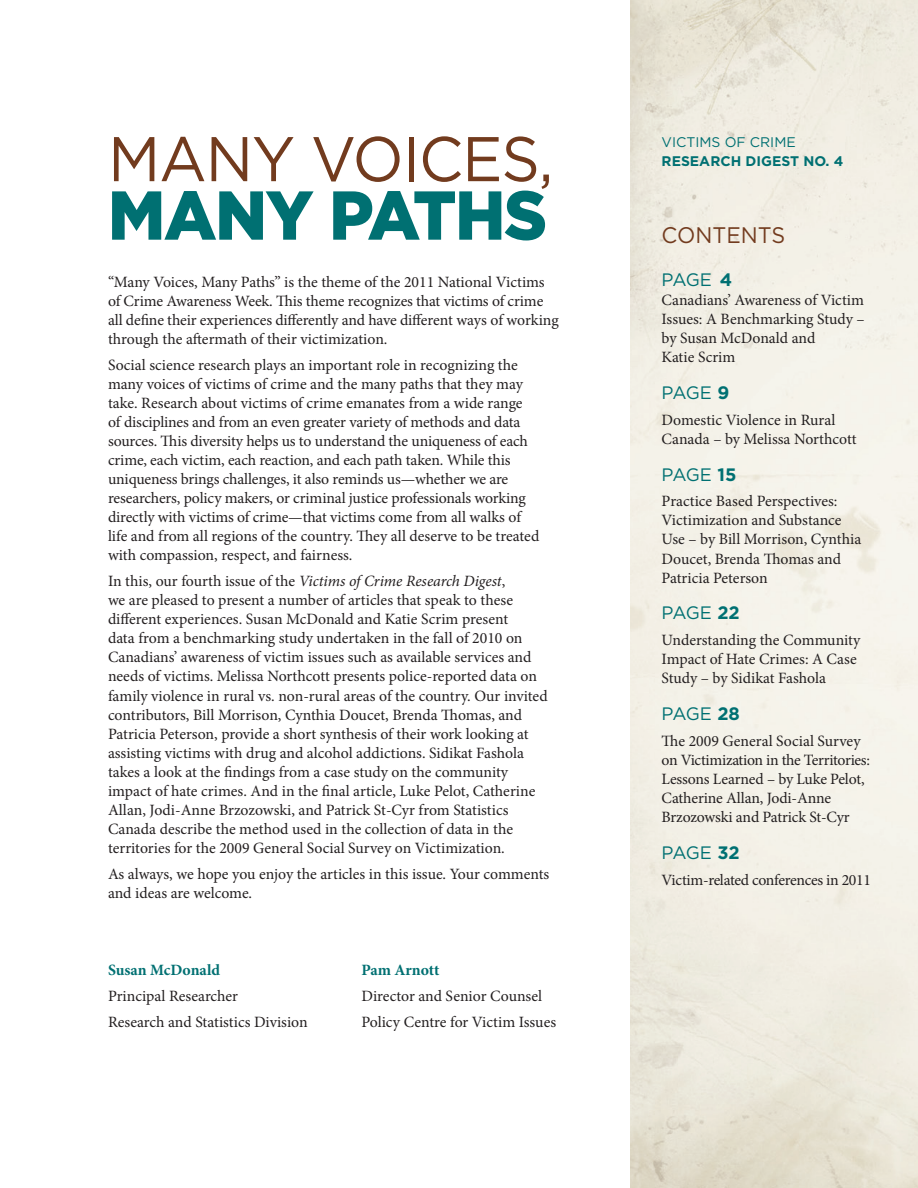
<style>
.page{position:relative;width:918px;height:1188px;background:#fff}
.page>*{position:absolute;margin:0;border:0;box-sizing:border-box;transform-origin:0 0}
.t1{font:900 69px "Gotham";letter-spacing:-.02em;color:#007072;scale:.96 1}
.t2{font:63px "Gotham";letter-spacing:-.02em;color:#723b1e;scale:.96 1}
.t3{font:22.5px "Gotham";color:#723b1e;scale:.96 1}
.t4{font:18px "Gotham";letter-spacing:-.04em;color:#007072}
.t5{font:15.75px/19px "Minion Pro";letter-spacing:-.005em;color:#231f20}
.t6{font:700 15.75px "Minion Pro";color:#007072}
.t7{font:700 13.95px "Gotham";color:#007072}
.t8{font:13.95px "Gotham";color:#007072}
.s1{font-style:italic}
.s2{font-weight:700}
</style>
<div class="page">
<h2 class="t2" style="left:108px;top:124px;width:466px">MANY VOICES,</h2>
<h1 class="t1" style="left:108px;top:175px;width:459px">MANY PATHS</h1>
<p class="t5" style="left:108px;top:272px;width:452px">“Many Voices, Many Paths” is the theme of the 2011 National Victims of Crime Awareness Week. This theme recognizes that victims of crime all define their experiences differently and have different ways of working through the aftermath of their victimization.</p>
<p class="t5" style="left:108px;top:355px;width:433px">Social science research plays an important role in recognizing the many voices of victims of crime and the many paths that they may take. Research about victims of crime emanates from a wide range<br>of disciplines and from an even greater variety of methods and data sources. This diversity helps us to understand the uniqueness of each crime, each victim, each reaction, and each path taken. While this uniqueness brings challenges, it also reminds us—whether we are researchers, policy makers, or criminal justice professionals working directly with victims of crime—that victims come from all walks of life and from all regions of the country. They all deserve to be treated with compassion, respect, and fairness.</p>
<p class="t5" style="left:108px;top:572px;width:441px">In this, our fourth issue of the <span class="s1">Victims of Crime Research Digest</span>,<br>we are pleased to present a number of articles that speak to these different experiences. Susan McDonald and Katie Scrim present<br>data from a benchmarking study undertaken in the fall of 2010 on Canadians’ awareness of victim issues such as available services and needs of victims. Melissa Northcott presents police-reported data on family violence in rural vs. non-rural areas of the country. Our invited contributors, Bill Morrison, Cynthia Doucet, Brenda Thomas, and Patricia Peterson, provide a short synthesis of their work looking at assisting victims with drug and alcohol addictions. Sidikat Fashola takes a look at the findings from a case study on the community impact of hate crimes. And in the final article, Luke Pelot, Catherine Allan, Jodi-Anne Brzozowski, and Patrick St-Cyr from Statistics Canada describe the method used in the collection of data in the territories for the 2009 General Social Survey on Victimization.</p>
<p class="t5" style="left:108px;top:864px;width:443px">As always, we hope you enjoy the articles in this issue. Your comments and ideas are welcome.</p>
<p class="t6" style="left:108px;top:959px;width:114px">Susan McDonald</p>
<p class="t6" style="left:361px;top:959px;width:79px">Pam Arnott</p>
<p class="t5" style="left:108px;top:987px;width:132px">Principal Researcher</p>
<p class="t5" style="left:361px;top:987px;width:182px">Director and Senior Counsel</p>
<p class="t5" style="left:108px;top:1012px;width:201px">Research and Statistics Division</p>
<p class="t5" style="left:361px;top:1012px;width:196px">Policy Centre for Victim Issues</p>
<p class="t8" style="left:662px;top:134px;width:136px">VICTIMS OF CRIME</p>
<p class="t7" style="left:662px;top:153px;width:183px">RESEARCH DIGEST NO. 4</p>
<h3 class="t3" style="left:662px;top:222px;width:130px">CONTENTS</h3>
<p class="t4" style="left:662px;top:270px;width:72px">PAGE <span class="s2">4</span></p>
<p class="t5" style="left:662px;top:291px;width:205px">Canadians’ Awareness of Victim<br>Issues: A Benchmarking Study – by Susan McDonald and<br>Katie Scrim</p>
<p class="t4" style="left:662px;top:383px;width:69px">PAGE <span class="s2">9</span></p>
<p class="t5" style="left:662px;top:410px;width:196px">Domestic Violence in Rural<br>Canada – by Melissa Northcott</p>
<p class="t4" style="left:662px;top:464px;width:76px">PAGE <span class="s2">15</span></p>
<p class="t5" style="left:662px;top:492px;width:201px">Practice Based Perspectives:<br>Victimization and Substance<br>Use – by Bill Morrison, Cynthia<br>Doucet, Brenda Thomas and<br>Patricia Peterson</p>
<p class="t4" style="left:662px;top:603px;width:80px">PAGE <span class="s2">22</span></p>
<p class="t5" style="left:662px;top:631px;width:200px">Understanding the Community<br>Impact of Hate Crimes: A Case<br>Study – by Sidikat Fashola</p>
<p class="t4" style="left:662px;top:704px;width:80px">PAGE <span class="s2">28</span></p>
<p class="t5" style="left:662px;top:731px;width:210px">The 2009 General Social Survey on Victimization in the Territories:<br>Lessons Learned – by Luke Pelot,<br>Catherine Allan, Jodi-Anne<br>Brzozowski and Patrick St-Cyr</p>
<p class="t4" style="left:662px;top:842px;width:80px">PAGE <span class="s2">32</span></p>
<p class="t5" style="left:662px;top:870px;width:211px">Victim-related conferences in 2011</p>
</div>
